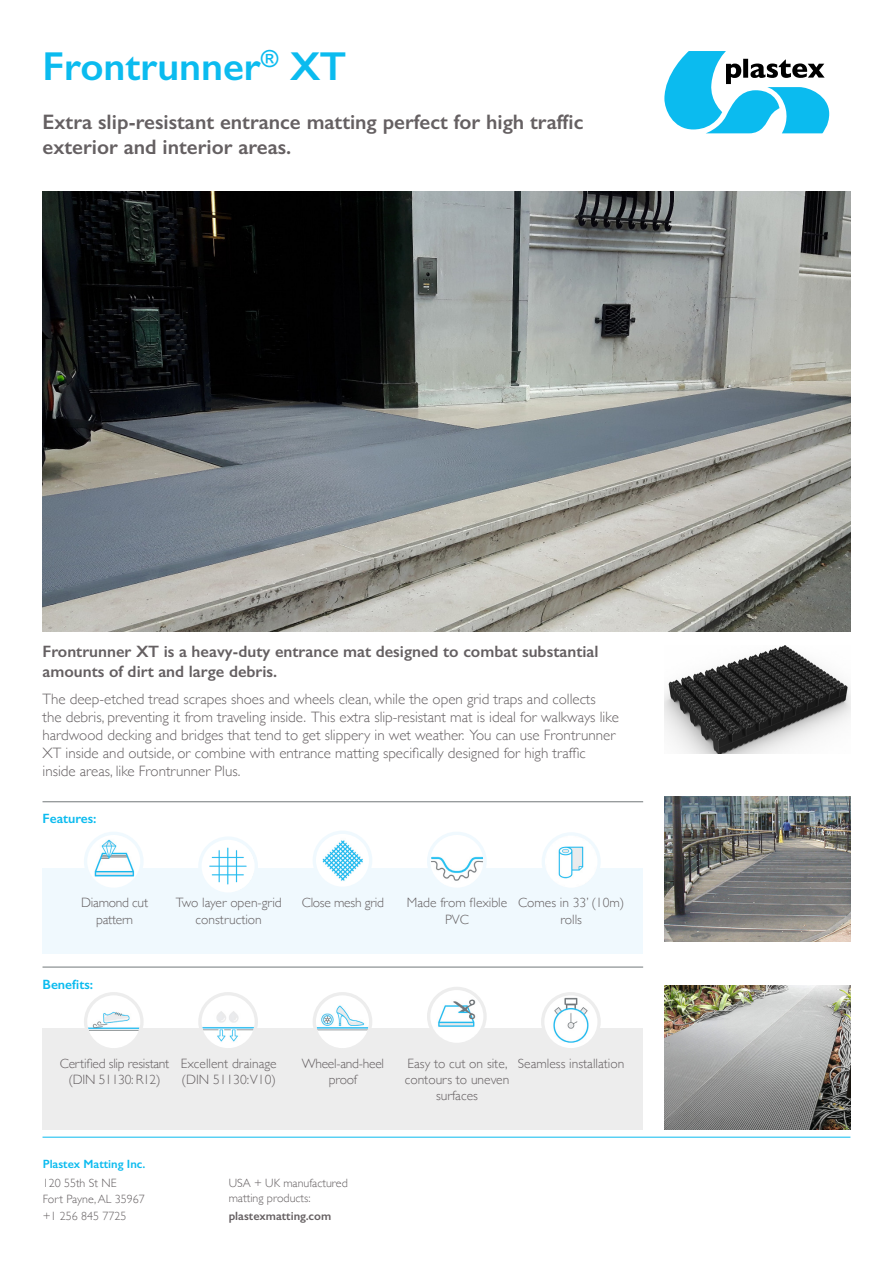
<style>
.page{position:relative;width:893px;height:1263px;background:#fff}
.page>*{position:absolute;margin:0;border:0;box-sizing:border-box;transform-origin:0 0}
.t1{font:600 40.5px "Gill Sans";color:#0bbbef}
.t2{font:600 21px/25.2px "Gill Sans";color:#656062}
.t3{font:600 16.5px/19.8px "Gill Sans";color:#656062}
.t4{font:300 15px/18px "Gill Sans";color:#656062}
.t5{font:300 13.5px/16.2px "Gill Sans";color:#656062;text-align:center}
.t6{font:300 13.5px/16.2px "Gill Sans";letter-spacing:-.02em;color:#656062;text-align:center}
.t7{font:600 13.5px "Gill Sans";color:#0bbbef}
.t8{font:300 12px/16.2px "Gill Sans";color:#656062}
.t9{font:600 12px "Gill Sans";color:#656062}
.t10{font:600 12px "Gill Sans";color:#0bbbef}
</style>
<div class="page">
<img style="left:43px;top:191px;width:807px;height:440px">
<img style="left:664px;top:645px;width:186px;height:108px">
<hr style="left:43px;top:1137px;width:807px;height:1px;background:#0bbbef">
<img style="left:664px;top:797px;width:186px;height:145px">
<img style="left:664px;top:985px;width:186px;height:145px">
<svg style="left:664px;top:51px;width:165px;height:82px"></svg>
<div style="left:43px;top:1029px;width:600px;height:101px;background:#ededed"></div>
<div style="left:86px;top:994px;width:56px;height:56px;background:#ededed;border-radius:50%"></div>
<img style="left:87px;top:995px;width:53px;height:53px;border-radius:26px">
<div style="left:84px;top:992px;width:60px;height:59px;border:3px solid #ededed;border-radius:50%"></div>
<div style="left:200px;top:994px;width:56px;height:56px;background:#ededed;border-radius:50%"></div>
<img style="left:202px;top:995px;width:53px;height:53px;border-radius:26px">
<div style="left:198px;top:992px;width:60px;height:59px;border:3px solid #ededed;border-radius:50%"></div>
<div style="left:314px;top:994px;width:57px;height:56px;background:#ededed;border-radius:50%"></div>
<img style="left:316px;top:995px;width:53px;height:53px;border-radius:26px">
<div style="left:313px;top:992px;width:59px;height:59px;border:3px solid #ededed;border-radius:50%"></div>
<div style="left:429px;top:988px;width:56px;height:56px;background:#ededed;border-radius:50%"></div>
<img style="left:430px;top:990px;width:53px;height:53px;border-radius:26px">
<div style="left:427px;top:987px;width:60px;height:59px;border:3px solid #ededed;border-radius:50%"></div>
<div style="left:543px;top:994px;width:56px;height:56px;background:#ededed;border-radius:50%"></div>
<img style="left:544px;top:995px;width:53px;height:53px;border-radius:26px">
<div style="left:541px;top:992px;width:60px;height:59px;border:3px solid #ededed;border-radius:50%"></div>
<div style="left:43px;top:868px;width:600px;height:85px;background:#f0f9fe"></div>
<div style="left:86px;top:833px;width:56px;height:56px;background:#f0f9fe;border-radius:50%"></div>
<img style="left:87px;top:835px;width:53px;height:53px;border-radius:26px">
<div style="left:84px;top:832px;width:60px;height:59px;border:3px solid #f0f9fe;border-radius:50%"></div>
<div style="left:200px;top:838px;width:56px;height:56px;background:#f0f9fe;border-radius:50%"></div>
<img style="left:202px;top:840px;width:53px;height:52px;border-radius:26px">
<div style="left:198px;top:836px;width:60px;height:60px;border:3px solid #f0f9fe;border-radius:50%"></div>
<div style="left:314px;top:832px;width:57px;height:56px;background:#f0f9fe;border-radius:50%"></div>
<img style="left:316px;top:834px;width:53px;height:53px;border-radius:26px">
<div style="left:313px;top:830px;width:59px;height:60px;border:3px solid #f0f9fe;border-radius:50%"></div>
<div style="left:429px;top:833px;width:56px;height:56px;background:#f0f9fe;border-radius:50%"></div>
<img style="left:430px;top:835px;width:53px;height:53px;border-radius:26px">
<div style="left:427px;top:832px;width:60px;height:59px;border:3px solid #f0f9fe;border-radius:50%"></div>
<div style="left:543px;top:834px;width:56px;height:55px;background:#f0f9fe;border-radius:50%"></div>
<img style="left:545px;top:835px;width:52px;height:53px;border-radius:26px">
<div style="left:542px;top:832px;width:59px;height:59px;border:3px solid #f0f9fe;border-radius:50%"></div>
<hr style="left:43px;top:801px;width:600px;height:1px;background:#72787a">
<hr style="left:43px;top:967px;width:600px;height:1px;background:#72787a">
<h1 class="t1" style="left:43px;top:42px;width:306px">Frontrunner<sup>®</sup> XT</h1>
<h2 class="t2" style="left:43px;top:109px;width:542px">Extra slip-resistant entrance matting perfect for high traffic exterior and interior areas.</h2>
<p class="t3" style="left:43px;top:642px;width:558px">Frontrunner XT is a heavy-duty entrance mat designed to combat substantial amounts of dirt and large debris.</p>
<p class="t4" style="left:43px;top:689px;width:578px">The deep-etched tread scrapes shoes and wheels clean, while the open grid traps and collects<br>the debris, preventing it from traveling inside. This extra slip-resistant mat is ideal for walkways like hardwood decking and bridges that tend to get slippery in wet weather. You can use Frontrunner XT inside and outside, or combine with entrance matting specifically designed for high traffic inside areas, like Frontrunner Plus.</p>
<p class="t7" style="left:43px;top:811px;width:56px">Features:</p>
<p class="t6" style="left:81px;top:894px;width:68px">Diamond cut pattern</p>
<p class="t5" style="left:176px;top:894px;width:108px">Two layer open-grid construction</p>
<p class="t6" style="left:302px;top:894px;width:84px">Close mesh grid</p>
<p class="t5" style="left:407px;top:894px;width:102px">Made from flexible<br>PVC</p>
<p class="t5" style="left:518px;top:894px;width:108px">Comes in 33’ (10m) rolls</p>
<p class="t7" style="left:43px;top:976px;width:52px">Benefits:</p>
<p class="t6" style="left:60px;top:1055px;width:111px">Certified slip resistant (DIN 51130: R12)</p>
<p class="t5" style="left:181px;top:1055px;width:97px;text-align:left">Excellent drainage (DIN 51130:V10)</p>
<p class="t6" style="left:302px;top:1055px;width:84px">Wheel-and-heel proof</p>
<p class="t5" style="left:405px;top:1055px;width:106px">Easy to cut on site, contours to uneven surfaces</p>
<p class="t5" style="left:518px;top:1055px;width:108px">Seamless installation</p>
<p class="t10" style="left:43px;top:1156px;width:104px">Plastex Matting Inc.</p>
<p class="t8" style="left:43px;top:1174px;width:104px">120 55th St NE<br>Fort Payne, AL 35967 +1 256 845 7725</p>
<p class="t8" style="left:229px;top:1176px;width:121px;line-height:14.4px">USA + UK manufactured matting products:</p>
<p class="t9" style="left:229px;top:1209px;width:104px">plastexmatting.com</p>
</div>
